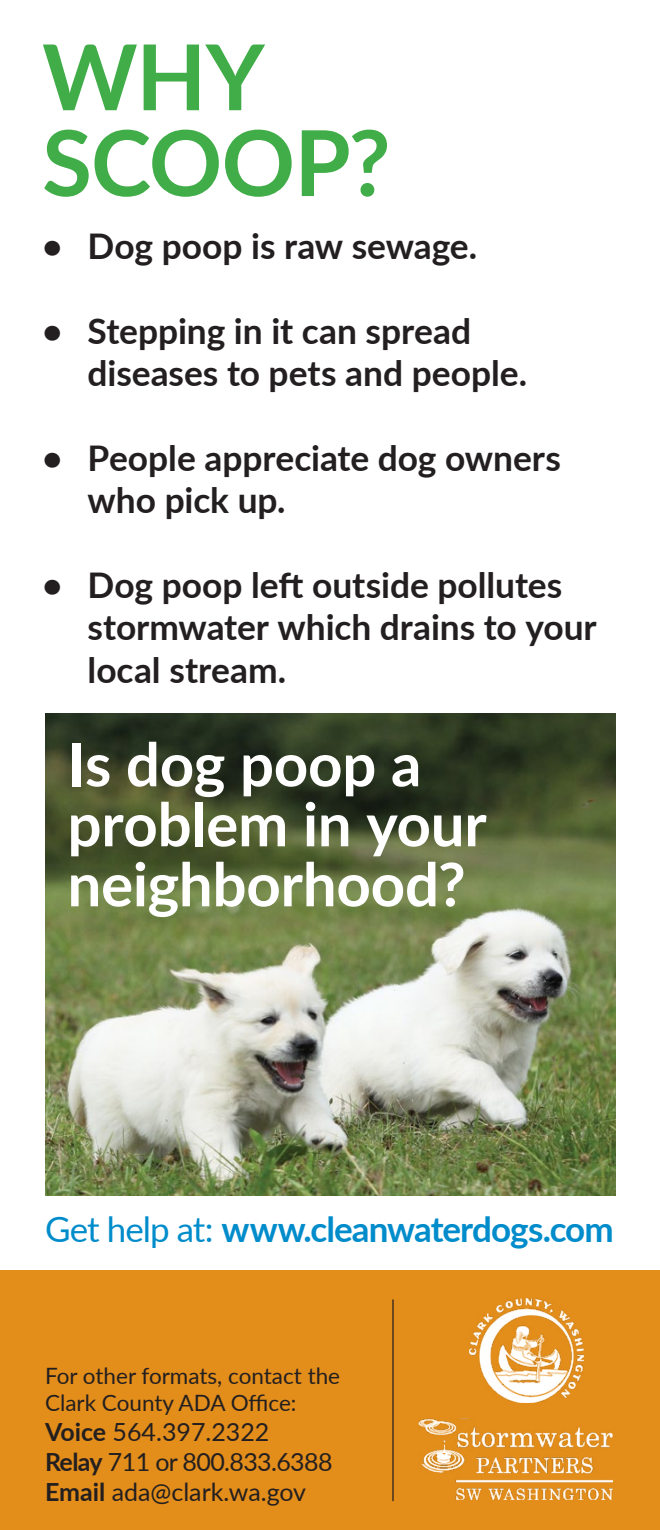
<style>
.page{position:relative;width:660px;height:1530px;background:#fff}
.page>*{position:absolute;margin:0;border:0;box-sizing:border-box;transform-origin:0 0}
.t1{font:700 91px/85.8px "Lato";letter-spacing:-.01em;color:#41ad49}
.t2{font:700 60px/60px "Lato";letter-spacing:-.005em;color:#fff}
.t3{font:700 35.25px/42.5px "Lato";color:#231f20}
.t4{font:700 35px "Lato";letter-spacing:-.025em;color:#008ccb}
.t5{font:25px/30px "Lato";letter-spacing:-.005em;color:#231f20}
.t6{font:22.5px/27px "Lato";color:#231f20}
.s1{font-weight:400}
.s2{font-weight:700}
</style>
<div class="page">
<div style="left:0;top:1271px;width:660px;height:259px;background:#e38d1a"></div>
<img style="left:45px;top:714px;width:570px;height:481px">
<img style="left:469px;top:1298px;width:114px;height:105px">
<img style="left:418px;top:1419px;width:195px;height:81px">
<hr style="left:392px;top:1300px;width:2px;height:201px;background:#231f20">
<h1 class="t1" style="left:42px;top:30px;width:350px">WHY<br>SCOOP?</h1>
<p class="t3" style="left:42px;top:223px;width:437px">• Dog poop is raw sewage.</p>
<p class="t3" style="left:88px;top:308px;width:441px;text-indent:-45px">• Stepping in it can spread diseases to pets and people.</p>
<p class="t3" style="left:88px;top:435px;width:475px;text-indent:-45px">• People appreciate dog owners who pick up.</p>
<p class="t3" style="left:88px;top:562px;width:511px;text-indent:-45px">• Dog poop left outside pollutes stormwater which drains to your local stream.</p>
<h2 class="t2" style="left:68px;top:732px;width:421px">Is dog poop a problem in your neighborhood?</h2>
<p class="t4" style="left:45px;top:1204px;width:570px"><span class="s1">Get help at:</span> www.cleanwaterdogs.com</p>
<p class="t6" style="left:45px;top:1362px;width:297px">For other formats, contact the<br>Clark County ADA Office:</p>
<p class="t5" style="left:45px;top:1416px;width:289px"><span class="s2">Voice</span> 564.397.2322<br><span class="s2">Relay</span> 711 or 800.833.6388<br><span class="s2">Email</span> ada@clark.wa.gov</p>
</div>
